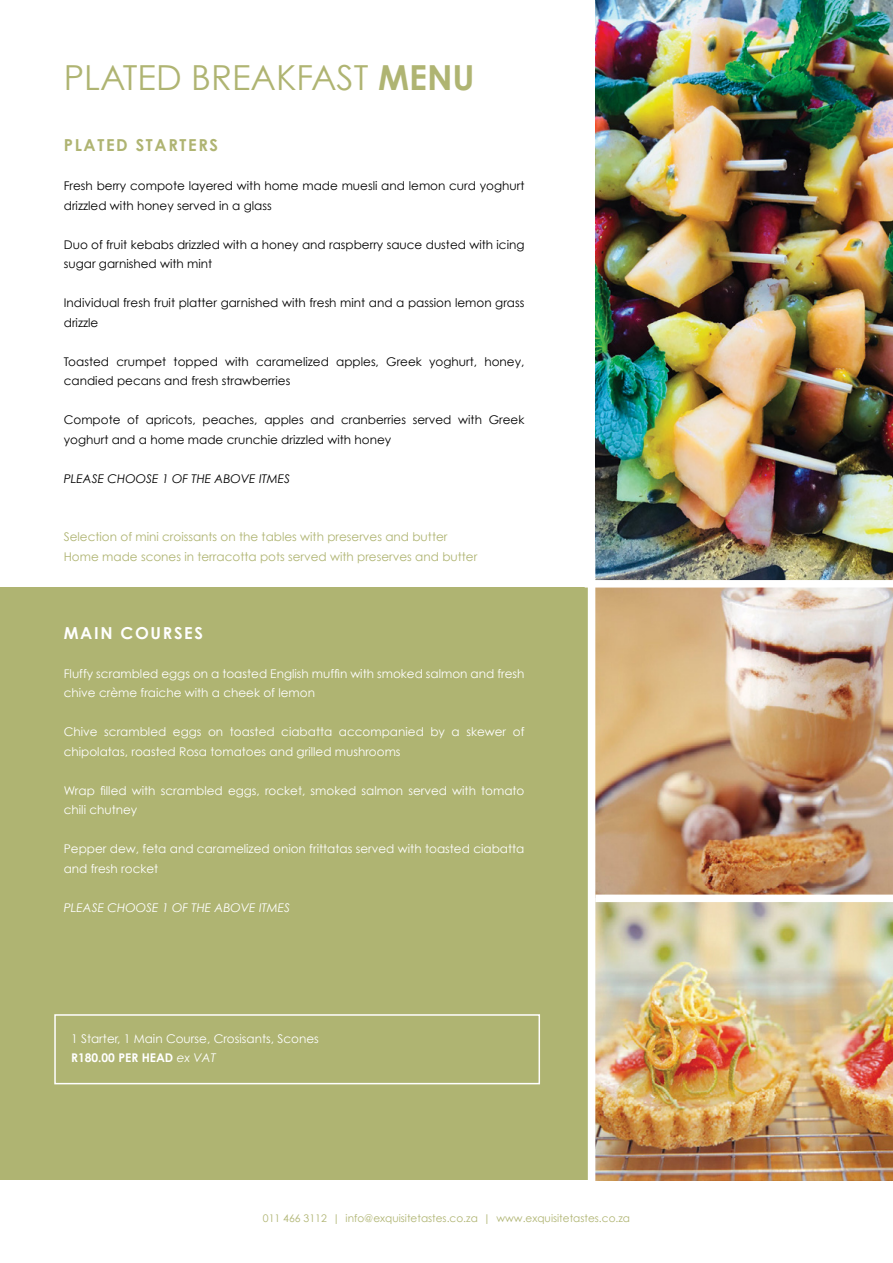
<style>
.page{position:relative;width:893px;height:1263px;background:#fff}
.page>*{position:absolute;margin:0;border:0;box-sizing:border-box;transform-origin:0 0}
.t1{font:34.5px "Century Gothic";color:#afb472}
.t2{font:700 16.5px "Century Gothic";letter-spacing:.1em;color:#afb472}
.t3{font:700 16.5px "Century Gothic";letter-spacing:.1em;color:#fff}
.t4{font:12px/19.5px "Century Gothic";color:#000}
.t5{font:12px/19.5px "Century Gothic";color:#fff}
.t6{font:12px/19.5px "Century Gothic";color:#afb472}
.t7{font:italic 12px "Century Gothic";color:#000}
.t8{font:italic 12px "Century Gothic";color:#fff}
.t9{font:10.5px "Century Gothic";color:#afb472}
.s1{font-weight:700}
.s2{font-style:italic}
</style>
<div class="page">
<div style="left:0;top:587px;width:893px;height:593px;background:#afb472"></div>
<img style="left:595px;top:0;width:298px;height:580px">
<img style="left:595px;top:587px;width:298px;height:307px">
<img style="left:595px;top:902px;width:298px;height:278px">
<div style="left:54px;top:1014px;width:486px;height:70px;border:2px solid #fff"></div>
<div style="left:595px;top:894px;width:298px;height:8px;background:#fff"></div>
<div style="left:588px;top:553px;width:7px;height:638px;background:#fff"></div>
<h1 class="t1" style="left:64px;top:56px;width:412px">PLATED BREAKFAST <span class="s1">MENU</span></h1>
<h2 class="t2" style="left:64px;top:135px;width:156px">PLATED STARTERS</h2>
<p class="t4" style="left:64px;top:176px;width:462px">Fresh berry compote layered with home made muesli and lemon curd yoghurt drizzled with honey served in a glass</p>
<p class="t4" style="left:64px;top:235px;width:462px">Duo of fruit kebabs drizzled with a honey and raspberry sauce dusted with icing sugar garnished with mint</p>
<p class="t4" style="left:64px;top:293px;width:462px">Individual fresh fruit platter garnished with fresh mint and a passion lemon grass drizzle</p>
<p class="t4" style="left:64px;top:352px;width:462px">Toasted crumpet topped with caramelized apples, Greek yoghurt, honey, candied pecans and fresh strawberries</p>
<p class="t4" style="left:64px;top:410px;width:462px">Compote of apricots, peaches, apples and cranberries served with Greek yoghurt and a home made crunchie drizzled with honey</p>
<p class="t7" style="left:64px;top:471px;width:228px">PLEASE CHOOSE 1 OF THE ABOVE ITMES</p>
<p class="t6" style="left:64px;top:527px;width:415px">Selection of mini croissants on the tables with preserves and butter<br>Home made scones in terracotta pots served with preserves and butter</p>
<h2 class="t3" style="left:64px;top:622px;width:141px">MAIN COURSES</h2>
<p class="t5" style="left:64px;top:664px;width:462px">Fluffy scrambled eggs on a toasted English muffin with smoked salmon and fresh chive crème fraiche with a cheek of lemon</p>
<p class="t5" style="left:64px;top:722px;width:462px">Chive scrambled eggs on toasted ciabatta accompanied by a skewer of chipolatas, roasted Rosa tomatoes and grilled mushrooms</p>
<p class="t5" style="left:64px;top:781px;width:462px">Wrap filled with scrambled eggs, rocket, smoked salmon served with tomato chili chutney</p>
<p class="t5" style="left:64px;top:839px;width:462px">Pepper dew, feta and caramelized onion frittatas served with toasted ciabatta and fresh rocket</p>
<p class="t8" style="left:64px;top:900px;width:228px">PLEASE CHOOSE 1 OF THE ABOVE ITMES</p>
<p class="t5" style="left:71px;top:1028px;width:249px">1 Starter, 1 Main Course, Crosisants, Scones<br><span class="s1">R180.00 PER HEAD</span> <span class="s2">ex VAT</span></p>
<p class="t9" style="left:263px;top:1212px;width:369px">011 466 3112 | info@exquisitetastes.co.za | www.exquisitetastes.co.za</p>
</div>
